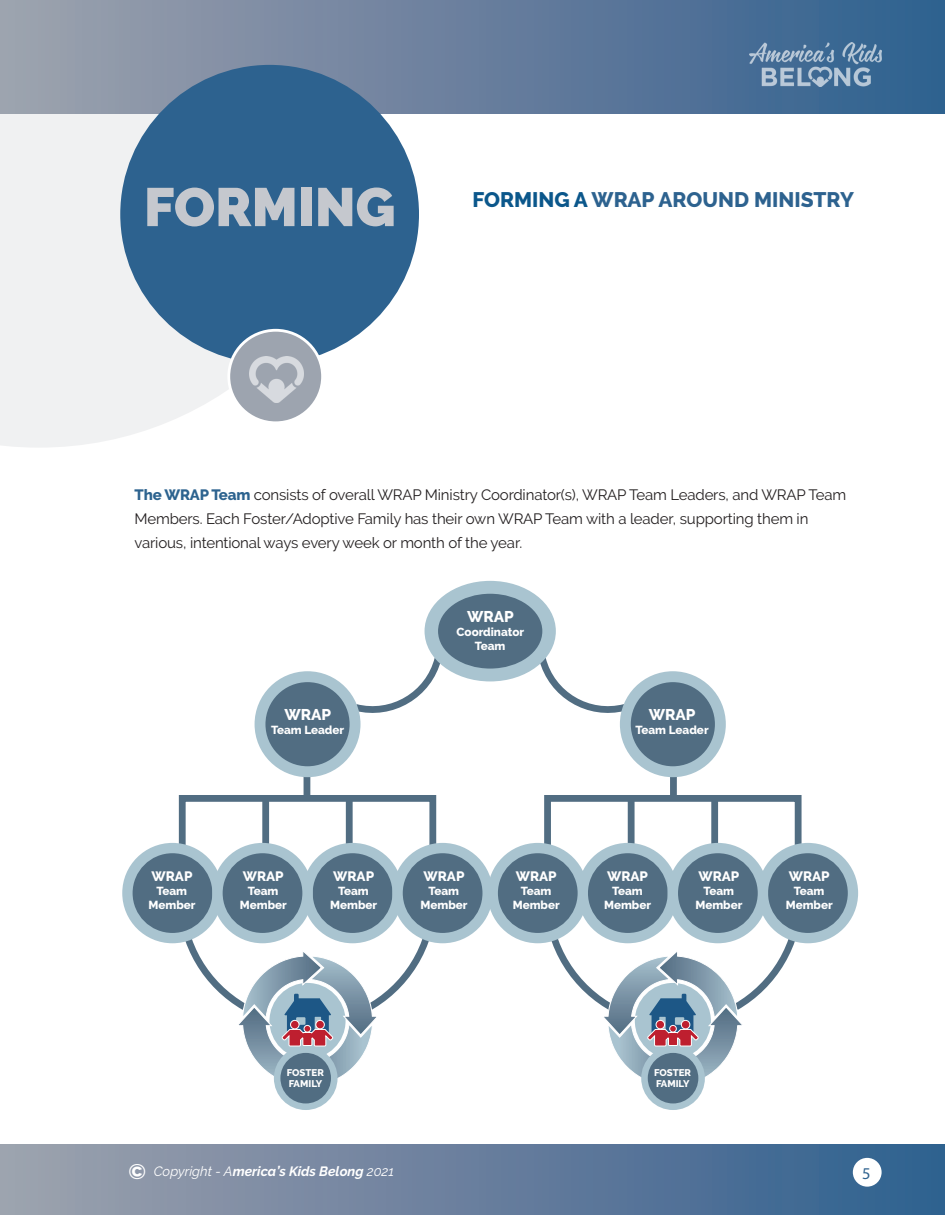
<style>
.page{position:relative;width:945px;height:1215px;background:#fff}
.page>*{position:absolute;margin:0;border:0;box-sizing:border-box;transform-origin:0 0}
.t1{font:900 54px "Raleway";color:#c5c8ce}
.t2{font:800 21px "Raleway";color:#2d628f}
.t3{font:16.5px "Myriad Pro";color:#2e628f}
.t4{font:800 15.6px "Raleway";color:#fff}
.t5{font:15px/24px "Raleway";letter-spacing:-.01em;color:#231f20}
.t6{font:800 13.65px "Raleway";color:#fff}
.t7{font:italic 700 13.5px "Raleway";color:#fff}
.t8{font:800 11.7px/14px "Raleway";color:#fff;text-align:center}
.t9{font:800 9.75px/10.6px "Raleway";color:#fff}
.s1{color:#0b578b}
.s2{font-weight:800;color:#2d638f}
.s3{font-style:normal;font-size:21px}
.s4{font-weight:400}
</style>
<div class="page">
<svg style="left:0;top:113px;width:368px;height:334px;fill:#f0f1f2"></svg>
<div style="left:0;top:0;width:945px;height:113px;background:linear-gradient(to right,#9fa1ae,#305f8f)"></div>
<div style="left:120px;top:65px;width:299px;height:299px;background:#2d628f;border-radius:50%"></div>
<div style="left:0;top:1144px;width:945px;height:71px;background:linear-gradient(to right,#a0a1ae,#305f8f)"></div>
<div style="left:853px;top:1158px;width:29px;height:29px;background:#fff;border-radius:50%"></div>
<img style="left:749px;top:42px;width:133px;height:45px">
<div style="left:227px;top:329px;width:97px;height:95px;border:6px solid #fff;border-radius:50%"></div>
<div style="left:230px;top:332px;width:91px;height:89px;background:#9da4af;border-radius:50%"></div>
<img style="left:249px;top:356px;width:55px;height:46px">
<svg style="left:357px;top:650px;width:89px;height:63px"></svg>
<svg style="left:534px;top:651px;width:99px;height:66px"></svg>
<svg style="left:178px;top:792px;width:259px;height:75px"></svg>
<div style="left:346px;top:799px;width:7px;height:53px;background:#516d82"></div>
<div style="left:262px;top:801px;width:7px;height:59px;background:#516d82"></div>
<div style="left:304px;top:770px;width:6px;height:27px;background:#516d82"></div>
<div style="left:425px;top:581px;width:131px;height:100px;background:#a9c4d0;border-radius:50%"></div>
<div style="left:438px;top:594px;width:104px;height:75px;background:#516d82;border-radius:50%"></div>
<div style="left:255px;top:671px;width:106px;height:106px;background:#a9c4d0;border-radius:50%"></div>
<div style="left:265px;top:682px;width:85px;height:84px;background:#516d82;border-radius:50%"></div>
<div style="left:302px;top:843px;width:101px;height:100px;background:#a9c4d0;border-radius:50%"></div>
<div style="left:313px;top:853px;width:79px;height:80px;background:#516d82;border-radius:50%"></div>
<div style="left:392px;top:843px;width:101px;height:100px;background:#a9c4d0;border-radius:50%"></div>
<div style="left:403px;top:853px;width:79px;height:80px;background:#516d82;border-radius:50%"></div>
<div style="left:122px;top:843px;width:101px;height:100px;background:#a9c4d0;border-radius:50%"></div>
<div style="left:133px;top:853px;width:79px;height:80px;background:#516d82;border-radius:50%"></div>
<div style="left:212px;top:843px;width:101px;height:100px;background:#a9c4d0;border-radius:50%"></div>
<div style="left:223px;top:853px;width:79px;height:80px;background:#516d82;border-radius:50%"></div>
<svg style="left:175px;top:891px;width:265px;height:201px"></svg>
<svg style="left:541px;top:916px;width:265px;height:175px"></svg>
<svg style="left:544px;top:795px;width:258px;height:72px"></svg>
<div style="left:628px;top:799px;width:7px;height:53px;background:#516d82"></div>
<div style="left:711px;top:801px;width:7px;height:59px;background:#516d82"></div>
<div style="left:670px;top:770px;width:7px;height:27px;background:#516d82"></div>
<div style="left:620px;top:671px;width:106px;height:106px;background:#a9c4d0;border-radius:50%"></div>
<div style="left:631px;top:682px;width:84px;height:84px;background:#516d82;border-radius:50%"></div>
<div style="left:578px;top:843px;width:100px;height:100px;background:#a9c4d0;border-radius:50%"></div>
<div style="left:588px;top:853px;width:80px;height:80px;background:#516d82;border-radius:50%"></div>
<div style="left:488px;top:843px;width:100px;height:100px;background:#a9c4d0;border-radius:50%"></div>
<div style="left:498px;top:853px;width:80px;height:80px;background:#516d82;border-radius:50%"></div>
<div style="left:758px;top:843px;width:100px;height:100px;background:#a9c4d0;border-radius:50%"></div>
<div style="left:768px;top:853px;width:80px;height:80px;background:#516d82;border-radius:50%"></div>
<div style="left:668px;top:843px;width:100px;height:100px;background:#a9c4d0;border-radius:50%"></div>
<div style="left:678px;top:853px;width:80px;height:80px;background:#516d82;border-radius:50%"></div>
<div style="left:274px;top:1046px;width:64px;height:64px;background:#a9c4d0;border-radius:50%"></div>
<div style="left:280px;top:1053px;width:51px;height:50px;background:#516d82;border-radius:50%"></div>
<div style="left:641px;top:1046px;width:64px;height:64px;background:#a9c4d0;border-radius:50%"></div>
<div style="left:648px;top:1053px;width:50px;height:50px;background:#516d82;border-radius:50%"></div>
<h1 class="t1" style="left:144px;top:176px;width:253px">FORMING</h1>
<h2 class="t2" style="left:472px;top:188px;width:383px"><span class="s1">FORMING A</span> WRAP AROUND MINISTRY</h2>
<p class="t5" style="left:135px;top:482px;width:713px"><span class="s2">The WRAP Team</span> consists of overall WRAP Ministry Coordinator(s), WRAP Team Leaders, and WRAP Team<br>Members. Each Foster/Adoptive Family has their own WRAP Team with a leader, supporting them in various, intentional ways every week or month of the year.</p>
<p class="t4" style="left:284px;top:706px;width:48px">WRAP</p>
<p class="t8" style="left:271px;top:723px;width:75px">Team Leader</p>
<p class="t4" style="left:467px;top:607px;width:48px">WRAP</p>
<p class="t8" style="left:457px;top:625px;width:69px">Coordinator<br>Team</p>
<p class="t4" style="left:649px;top:706px;width:48px">WRAP</p>
<p class="t8" style="left:636px;top:723px;width:75px">Team Leader</p>
<p class="t6" style="left:152px;top:869px;width:42px">WRAP</p>
<p class="t8" style="left:148px;top:884px;width:49px">Team<br>Member</p>
<p class="t6" style="left:243px;top:869px;width:42px">WRAP</p>
<p class="t8" style="left:240px;top:884px;width:49px">Team<br>Member</p>
<p class="t6" style="left:333px;top:869px;width:42px">WRAP</p>
<p class="t8" style="left:330px;top:884px;width:49px">Team<br>Member</p>
<p class="t6" style="left:424px;top:869px;width:42px">WRAP</p>
<p class="t8" style="left:420px;top:884px;width:49px">Team<br>Member</p>
<p class="t6" style="left:516px;top:869px;width:42px">WRAP</p>
<p class="t8" style="left:513px;top:884px;width:49px">Team<br>Member</p>
<p class="t6" style="left:607px;top:869px;width:42px">WRAP</p>
<p class="t8" style="left:604px;top:884px;width:49px">Team<br>Member</p>
<p class="t6" style="left:699px;top:869px;width:42px">WRAP</p>
<p class="t8" style="left:695px;top:884px;width:49px">Team<br>Member</p>
<p class="t6" style="left:789px;top:869px;width:42px">WRAP</p>
<p class="t8" style="left:786px;top:884px;width:49px">Team<br>Member</p>
<p class="t9" style="left:287px;top:1067px;width:39px">FOSTER<br>FAMILY</p>
<p class="t9" style="left:654px;top:1067px;width:39px">FOSTER<br>FAMILY</p>
<p class="t7" style="left:128px;top:1163px;width:267px"><span class="s3">©</span> <span class="s4">Copyright - A</span>merica’s Kids Belong <span class="s4">2021</span></p>
<p class="t3" style="left:862px;top:1164px;width:10px">5</p>
</div>
